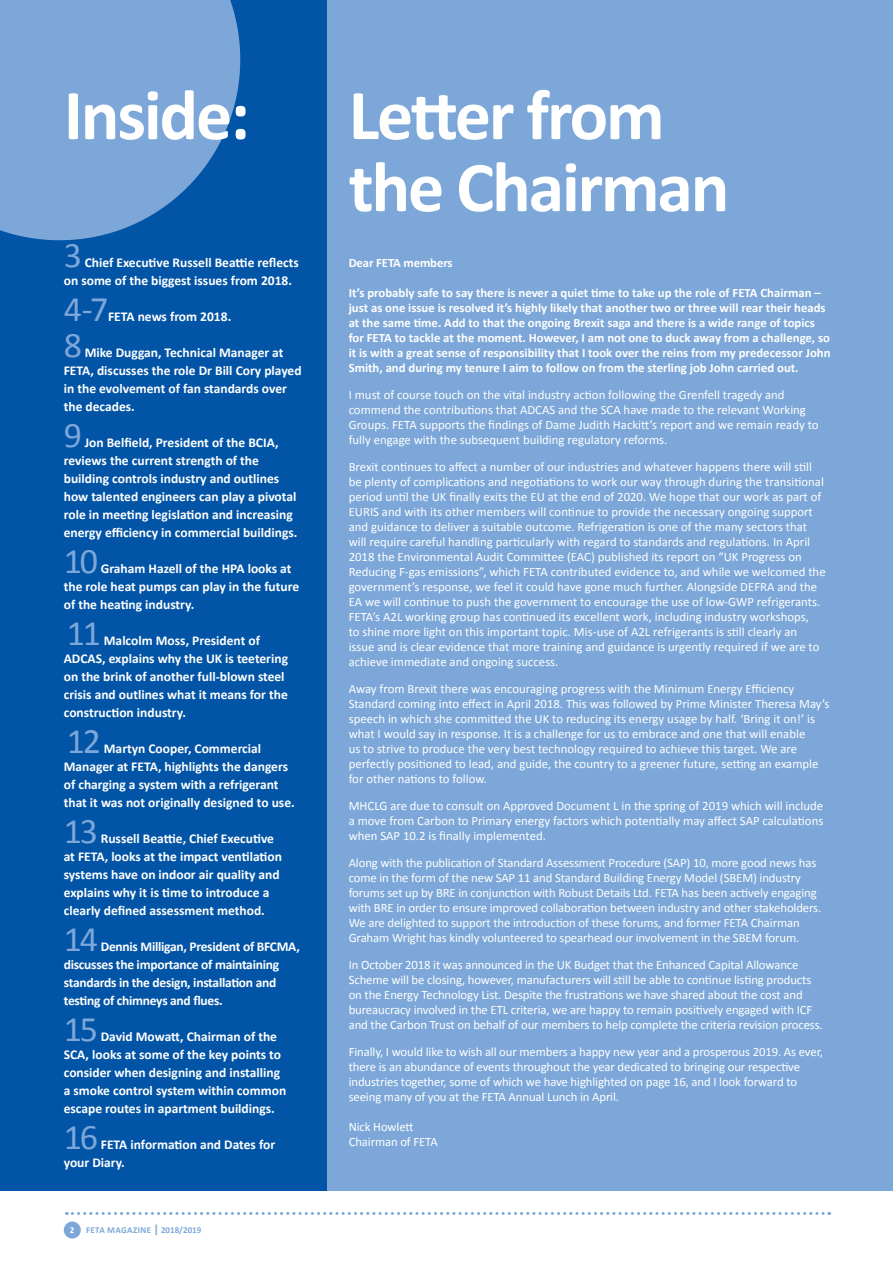
<style>
.page{position:relative;width:893px;height:1263px;background:#fff}
.page>*{position:absolute;margin:0;border:0;box-sizing:border-box;transform-origin:0 0}
.t1{font:700 72px/72px "Calibri";letter-spacing:-.03em;color:#fff}
.t2{font:36px "Calibri";letter-spacing:-.06em;color:#7ca7d8}
.t3{font:700 13.5px/18px "Calibri";color:#fff}
.t4{font:700 13.5px/18px "Calibri";letter-spacing:-.02em;color:#fff}
.t5{font:12.75px/15px "Calibri";letter-spacing:-.005em;color:#fff}
.t6{font:700 12.75px/15px "Calibri";color:#fff}
.t7{font:700 9px "Calibri";letter-spacing:.035em;color:#7ca7d8}
.t8{font:700 9px "Calibri";color:#fff}
.s1{font-size:12px}
</style>
<div class="page">
<div style="left:0;top:0;width:327px;height:1191px;background:#0154a6"></div>
<div style="left:327px;top:0;width:566px;height:1191px;background:#7ca7d8"></div>
<svg style="left:66px;top:1212px;width:764px;height:3px"></svg>
<div style="left:64px;top:1221px;width:17px;height:17px;background:#7ca7d8;border-radius:50%"></div>
<svg style="left:0;top:0;width:240px;height:240px;background:#6c9cd1"></svg>
<h1 class="t1" style="left:64px;top:76px;width:188px">Inside:</h1>
<h2 class="t2" style="left:64px;top:232px;width:20px">3</h2>
<p class="t3" style="left:64px;top:253px;width:237px;text-indent:21px">Chief Executive Russell Beattie reflects on some of the biggest issues from 2018.</p>
<h2 class="t2" style="left:64px;top:286px;width:46px">4-7</h2>
<p class="t3" style="left:108px;top:307px;width:125px">FETA news from 2018.</p>
<h2 class="t2" style="left:64px;top:322px;width:20px">8</h2>
<p class="t3" style="left:64px;top:343px;width:239px;text-indent:21px">Mike Duggan, Technical Manager at<br>FETA, discusses the role Dr Bill Cory played in the evolvement of fan standards over the decades.</p>
<h2 class="t2" style="left:64px;top:412px;width:20px">9</h2>
<p class="t3" style="left:64px;top:433px;width:235px;text-indent:21px">Jon Belfield, President of the BCIA, reviews the current strength of the building controls industry and outlines how talented engineers can play a pivotal role in meeting legislation and increasing energy efficiency in commercial buildings.</p>
<h2 class="t2" style="left:64px;top:538px;width:36px">10</h2>
<p class="t3" style="left:64px;top:559px;width:237px;text-indent:37px">Graham Hazell of the HPA looks at the role heat pumps can play in the future of the heating industry.</p>
<h2 class="t2" style="left:67px;top:610px;width:36px">11</h2>
<p class="t3" style="left:64px;top:631px;width:226px;text-indent:40px">Malcolm Moss, President of ADCAS, explains why the UK is teetering on the brink of another full-blown steel crisis and outlines what it means for the construction industry.</p>
<h2 class="t2" style="left:67px;top:718px;width:36px">12</h2>
<p class="t3" style="left:64px;top:739px;width:232px;text-indent:40px">Martyn Cooper, Commercial Manager at FETA, highlights the dangers of charging a system with a refrigerant that it was not originally designed to use.</p>
<h2 class="t2" style="left:64px;top:808px;width:36px">13</h2>
<p class="t3" style="left:64px;top:829px;width:220px;text-indent:37px">Russell Beattie, Chief Executive at FETA, looks at the impact ventilation systems have on indoor air quality and explains why it is time to introduce a clearly defined assessment method.</p>
<h2 class="t2" style="left:64px;top:916px;width:36px">14</h2>
<p class="t4" style="left:64px;top:937px;width:238px;text-indent:37px">Dennis Milligan, President of BFCMA, discusses the importance of maintaining standards in the design, installation and testing of chimneys and flues.</p>
<h2 class="t2" style="left:64px;top:1006px;width:36px">15</h2>
<p class="t3" style="left:64px;top:1027px;width:224px;text-indent:37px">David Mowatt, Chairman of the SCA, looks at some of the key points to consider when designing and installing a smoke control system within common escape routes in apartment buildings.</p>
<h2 class="t2" style="left:64px;top:1114px;width:36px">16</h2>
<p class="t3" style="left:64px;top:1135px;width:213px;text-indent:37px">FETA information and Dates for your Diary.</p>
<p class="t8" style="left:70px;top:1224px;width:6px">2</p>
<p class="t7" style="left:86px;top:1224px;width:117px">FETA MAGAZINE <span class="s1">|</span> 2018/2019</p>
<h1 class="t1" style="left:349px;top:76px;width:382px">Letter from the Chairman</h1>
<p class="t6" style="left:349px;top:254px;width:105px">Dear FETA members</p>
<p class="t6" style="left:349px;top:284px;width:483px">It’s probably safe to say there is never a quiet time to take up the role of FETA Chairman – just as one issue is resolved it’s highly likely that another two or three will rear their heads at the same time. Add to that the ongoing Brexit saga and there is a wide range of topics for FETA to tackle at the moment. However, I am not one to duck away from a challenge, so it is with a great sense of responsibility that I took over the reins from my predecessor John Smith, and during my tenure I aim to follow on from the sterling job John carried out.</p>
<p class="t5" style="left:349px;top:386px;width:471px">I must of course touch on the vital industry action following the Grenfell tragedy and commend the contributions that ADCAS and the SCA have made to the relevant Working Groups. FETA supports the findings of Dame Judith Hackitt’s report and we remain ready to fully engage with the subsequent building regulatory reforms.</p>
<p class="t5" style="left:349px;top:458px;width:478px">Brexit continues to affect a number of our industries and whatever happens there will still be plenty of complications and negotiations to work our way through during the transitional period until the UK finally exits the EU at the end of 2020. We hope that our work as part of EURIS and with its other members will continue to provide the necessary ongoing support and guidance to deliver a suitable outcome. Refrigeration is one of the many sectors that will require careful handling particularly with regard to standards and regulations. In April 2018 the Environmental Audit Committee (EAC) published its report on “UK Progress on Reducing F-gas emissions”, which FETA contributed evidence to, and while we welcomed the government’s response, we feel it could have gone much further. Alongside DEFRA and the EA we will continue to push the government to encourage the use of low-GWP refrigerants.<br>FETA’s A2L working group has continued its excellent work, including industry workshops,<br>to shine more light on this important topic. Mis-use of A2L refrigerants is still clearly an issue and is clear evidence that more training and guidance is urgently required if we are to achieve immediate and ongoing success.</p>
<p class="t5" style="left:349px;top:680px;width:482px">Away from Brexit there was encouraging progress with the Minimum Energy Efficiency Standard coming into effect in April 2018. This was followed by Prime Minister Theresa May’s speech in which she committed the UK to reducing its energy usage by half. ‘Bring it on!’ is what I would say in response. It is a challenge for us to embrace and one that will enable<br>us to strive to produce the very best technology required to achieve this target. We are perfectly positioned to lead, and guide, the country to a greener future, setting an example for other nations to follow.</p>
<p class="t5" style="left:349px;top:797px;width:476px;text-align:justify">MHCLG are due to consult on Approved Document L in the spring of 2019 which will include a move from Carbon to Primary energy factors which potentially may affect SAP calculations when SAP 10.2 is finally implemented.</p>
<p class="t5" style="left:349px;top:854px;width:474px">Along with the publication of Standard Assessment Procedure (SAP) 10, more good news has come in the form of the new SAP 11 and Standard Building Energy Model (SBEM) industry forums set up by BRE in conjunction with Robust Details Ltd. FETA has been actively engaging with BRE in order to ensure improved collaboration between industry and other stakeholders.<br>We are delighted to support the introduction of these forums, and former FETA Chairman Graham Wright has kindly volunteered to spearhead our involvement in the SBEM forum.</p>
<p class="t5" style="left:349px;top:956px;width:476px">In October 2018 it was announced in the UK Budget that the Enhanced Capital Allowance Scheme will be closing, however, manufacturers will still be able to continue listing products on the Energy Technology List. Despite the frustrations we have shared about the cost and bureaucracy involved in the ETL criteria, we are happy to remain positively engaged with ICF and the Carbon Trust on behalf of our members to help complete the criteria revision process.</p>
<p class="t5" style="left:349px;top:1043px;width:476px">Finally, I would like to wish all our members a happy new year and a prosperous 2019. As ever, there is an abundance of events throughout the year dedicated to bringing our respective industries together, some of which we have highlighted on page 16, and I look forward to seeing many of you at the FETA Annual Lunch in April.</p>
<p class="t5" style="left:349px;top:1118px;width:91px">Nick Howlett<br>Chairman of FETA</p>
</div>
